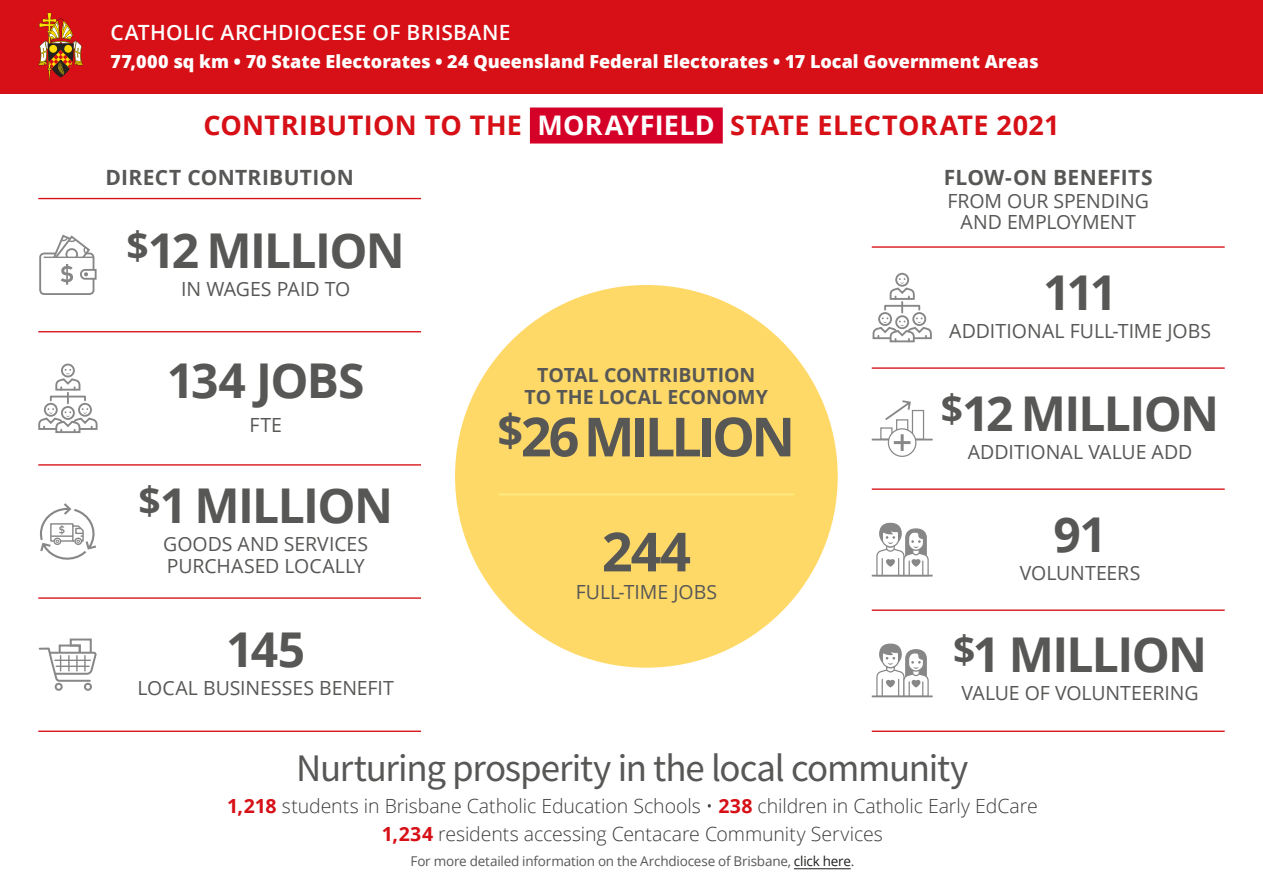
<style>
.page{position:relative;width:1263px;height:893px;background:#fff}
.page>*{position:absolute;margin:0;border:0;box-sizing:border-box;transform-origin:0 0}
.t1{font:700 54px "Open Sans";letter-spacing:-.07em;color:#575756}
.t2{font:700 48px "Open Sans";letter-spacing:-.035em;color:#575756}
.t3{font:39px "Source Sans Variable";letter-spacing:-.03em;color:#575756}
.t4{font:700 27px "Open Sans";letter-spacing:.01em;color:#d61016}
.t5{font:700 21px "Open Sans";letter-spacing:.015em;color:#575756}
.t6{font:600 21px "Open Sans";letter-spacing:.015em;color:#fff}
.t7{font:19.5px/21.8px "Open Sans";letter-spacing:-.005em;color:#575756;text-align:center}
.t8{font:300 19.5px/28px "Open Sans";letter-spacing:-.005em;color:#3c3c3b;text-align:center}
.t9{font:700 19.5px/21.8px "Open Sans";color:#575756;text-align:center}
.t10{font:800 18px "Open Sans";color:#fff}
.t11{font:13.5px "Open Sans";letter-spacing:-.015em;color:#575756}
.s1{color:#fff}
.s2{font-weight:700;color:#d61016}
.s3{color:#1d1d1b}
</style>
<div class="page">
<div style="left:455px;top:285px;width:383px;height:383px;background:#ffd968;border-radius:50%"></div>
<hr style="left:499px;top:493px;width:295px;height:2px;background:#ffec80">
<hr style="left:38px;top:331px;width:383px;height:1px;background:#d61016">
<hr style="left:38px;top:464px;width:383px;height:2px;background:#d61016">
<hr style="left:38px;top:597px;width:383px;height:2px;background:#d61016">
<hr style="left:38px;top:731px;width:383px;height:1px;background:#d61016">
<hr style="left:38px;top:198px;width:383px;height:1px;background:#d61016">
<hr style="left:872px;top:367px;width:353px;height:2px;background:#d61016">
<hr style="left:872px;top:488px;width:353px;height:2px;background:#d61016">
<hr style="left:872px;top:609px;width:353px;height:2px;background:#d61016">
<hr style="left:872px;top:731px;width:353px;height:1px;background:#d61016">
<hr style="left:872px;top:246px;width:353px;height:2px;background:#d61016">
<div style="left:61px;top:364px;width:14px;height:13px;border:2px solid #878787;border-radius:50%"></div>
<svg style="left:38px;top:369px;width:60px;height:64px"></svg>
<div style="left:39px;top:253px;width:55px;height:42px;border:2px solid #878787;border-radius:4px"></div>
<svg style="left:80px;top:268px;width:17px;height:13px"></svg>
<svg style="left:61px;top:264px;width:12px;height:21px"></svg>
<svg style="left:50px;top:234px;width:41px;height:23px"></svg>
<hr style="left:44px;top:257px;width:49px;height:1px;background:#878787">
<svg style="left:40px;top:503px;width:56px;height:57px"></svg>
<div style="left:895px;top:273px;width:14px;height:14px;border:2px solid #878787;border-radius:50%"></div>
<svg style="left:872px;top:278px;width:60px;height:65px"></svg>
<svg style="left:876px;top:522px;width:53px;height:53px"></svg>
<hr style="left:872px;top:575px;width:61px;height:2px;background:#878787">
<div style="left:888px;top:428px;width:28px;height:29px;border:1px solid #878787;border-radius:50%"></div>
<svg style="left:871px;top:400px;width:62px;height:51px"></svg>
<svg style="left:38px;top:638px;width:59px;height:45px"></svg>
<hr style="left:56px;top:666px;width:33px;height:1px;background:#878787">
<hr style="left:55px;top:660px;width:35px;height:1px;background:#878787">
<div style="left:55px;top:683px;width:8px;height:8px;border:2px solid #878787;border-radius:50%"></div>
<div style="left:84px;top:683px;width:8px;height:8px;border:2px solid #878787;border-radius:50%"></div>
<svg style="left:876px;top:643px;width:53px;height:55px"></svg>
<hr style="left:872px;top:695px;width:61px;height:2px;background:#878787">
<div style="left:0;top:0;width:1263px;height:94px;background:#d61016"></div>
<svg style="left:38px;top:13px;width:45px;height:68px"></svg>
<div style="left:530px;top:108px;width:193px;height:36px;background:#d40028"></div>
<hr style="left:794px;top:868px;width:57px;height:1px;background:#1d1d1b">
<p class="t6" style="left:111px;top:18px;width:401px">CATHOLIC ARCHDIOCESE OF BRISBANE</p>
<p class="t10" style="left:111px;top:48px;width:929px">77,000 sq km • 70 State Electorates • 24 Queensland Federal Electorates • 17 Local Government Areas</p>
<h3 class="t4" style="left:203px;top:106px;width:858px">CONTRIBUTION TO THE <span class="s1">MORAYFIELD</span> STATE ELECTORATE 2021</h3>
<p class="t5" style="left:105px;top:163px;width:250px">DIRECT CONTRIBUTION</p>
<p class="t5" style="left:944px;top:163px;width:210px">FLOW-ON BENEFITS</p>
<p class="t7" style="left:947px;top:189px;width:203px">FROM OUR SPENDING<br>AND EMPLOYMENT</p>
<h2 class="t2" style="left:127px;top:217px;width:280px"><sup>$</sup>12 MILLION</h2>
<p class="t7" style="left:181px;top:277px;width:171px">IN WAGES PAID TO</p>
<h2 class="t2" style="left:1043px;top:259px;width:76px">111</h2>
<p class="t7" style="left:949px;top:320px;width:263px">ADDITIONAL FULL-TIME JOBS</p>
<h2 class="t2" style="left:167px;top:347px;width:199px">134 JOBS</h2>
<p class="t7" style="left:249px;top:413px;width:34px">FTE</p>
<h2 class="t2" style="left:139px;top:472px;width:256px"><sup>$</sup>1 MILLION</h2>
<p class="t7" style="left:163px;top:533px;width:207px;text-align:left">GOODS AND SERVICES<br>PURCHASED LOCALLY</p>
<h2 class="t2" style="left:226px;top:616px;width:80px">145</h2>
<p class="t7" style="left:138px;top:677px;width:258px">LOCAL BUSINESSES BENEFIT</p>
<p class="t9" style="left:525px;top:364px;width:245px">TOTAL CONTRIBUTION<br>TO THE LOCAL ECONOMY</p>
<h1 class="t1" style="left:497px;top:399px;width:299px"><sup>$</sup>26 MILLION</h1>
<h1 class="t1" style="left:602px;top:514px;width:91px">244</h1>
<p class="t7" style="left:576px;top:581px;width:143px">FULL-TIME JOBS</p>
<h2 class="t2" style="left:941px;top:380px;width:280px"><sup>$</sup>12 MILLION</h2>
<p class="t7" style="left:968px;top:441px;width:226px">ADDITIONAL VALUE ADD</p>
<h2 class="t2" style="left:1053px;top:501px;width:55px">91</h2>
<p class="t7" style="left:1020px;top:562px;width:122px">VOLUNTEERS</p>
<h2 class="t2" style="left:953px;top:621px;width:256px"><sup>$</sup>1 MILLION</h2>
<p class="t7" style="left:961px;top:681px;width:239px">VALUE OF VOLUNTEERING</p>
<h3 class="t3" style="left:296px;top:744px;width:674px">Nurturing prosperity in the local community</h3>
<p class="t8" style="left:227px;top:792px;width:812px"><span class="s2">1,218</span> students in Brisbane Catholic Education Schools • <span class="s2">238</span> children in Catholic Early EdCare<br><span class="s2">1,234</span> residents accessing Centacare Community Services</p>
<p class="t11" style="left:410px;top:851px;width:445px">For more detailed information on the Archdiocese of Brisbane, <span class="s3">click here</span>.</p>
</div>
